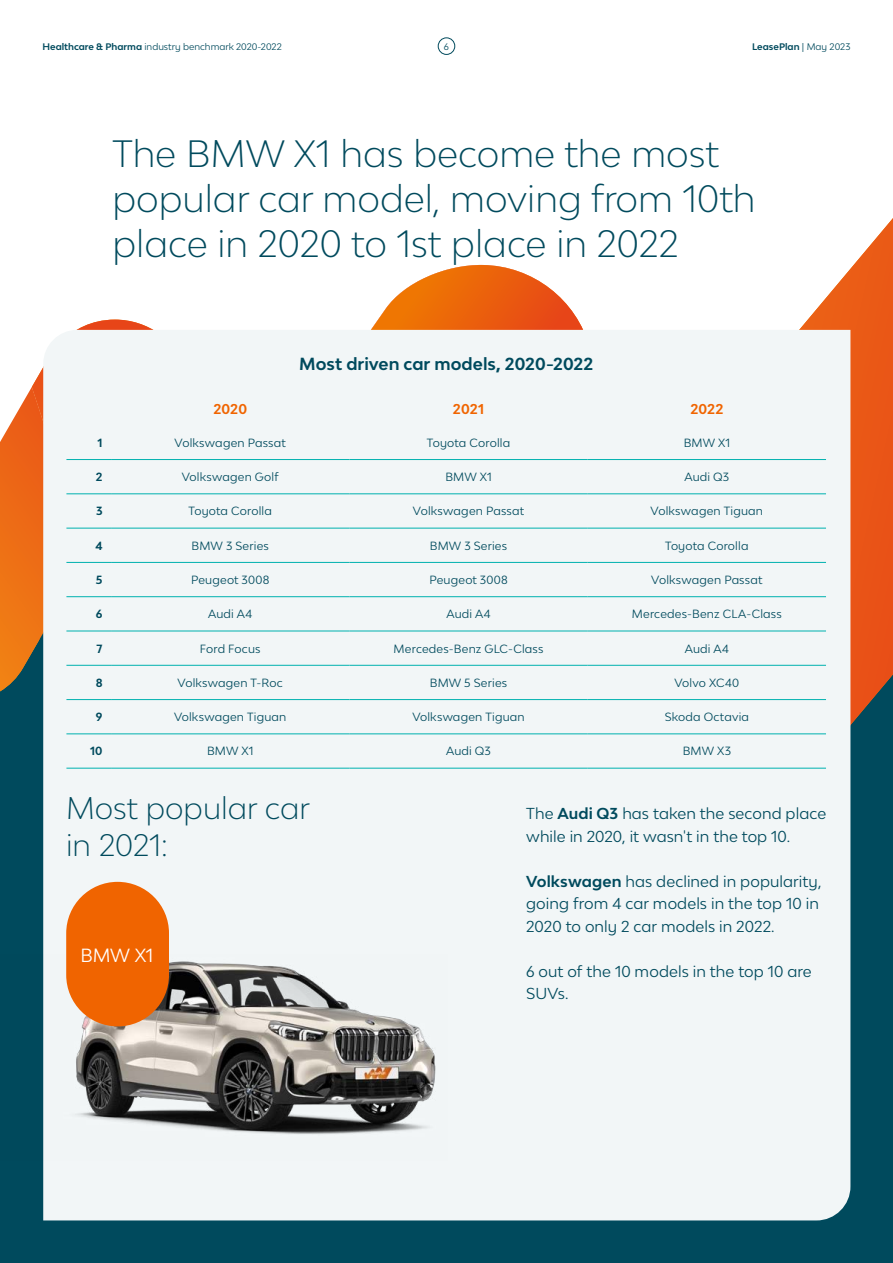
<style>
.page{position:relative;width:893px;height:1263px;background:#fff}
.page>*{position:absolute;margin:0;border:0;box-sizing:border-box;transform-origin:0 0}
.LP_headline_24_pt_pe{font:300 36px/45px "Lease Plan";color:#004a5d}
.LP_headline_24_pt_pe-2{font:300 29.4px/36.6px "Lease Plan";color:#004a5d}
.LP_contact_details{font:18px "Lease Plan";color:#fff}
.LP_tabel_body{font:700 16.5px "Lease Plan";color:#004a5d}
.LP_body_copy_10pt_pe{font:15px/22.5px "Lease Plan";letter-spacing:.005em;color:#004a5d}
.LP_tabel_body-2{font:700 13.5px "Lease Plan";letter-spacing:.005em;color:#f06400}
.LP_tabel_body-3{font:11.25px "Lease Plan";letter-spacing:.015em;color:#004a5d}
.LP_tabel_body-4{font:700 11.25px "Lease Plan";color:#004a5d}
.t1{font:9px "Lease Plan";color:#004a5d}
.t2{font:700 9px "Lease Plan";color:#004a5d}
.s1{font-weight:700}
.s2{font-weight:400}
</style>
<div class="page">
<div style="left:0;top:701px;width:893px;height:562px;background:#004a5d"></div>
<svg style="left:32px;top:320px;width:122px;height:67px"></svg>
<svg style="left:0;top:387px;width:43px;height:314px;background:#d4712c"></svg>
<svg style="left:479px;top:218px;width:414px;height:730px"></svg>
<svg style="left:371px;top:265px;width:255px;height:65px"></svg>
<div style="left:43px;top:330px;width:807px;height:890px;background:#f2f6f7"></div>
<hr style="left:111px;top:459px;width:238px;height:1px;background:#00b1af">
<hr style="left:349px;top:459px;width:239px;height:1px;background:#00b1af">
<hr style="left:588px;top:459px;width:238px;height:1px;background:#00b1af">
<hr style="left:111px;top:494px;width:238px;height:1px;background:#00b1af">
<hr style="left:349px;top:494px;width:239px;height:1px;background:#00b1af">
<hr style="left:588px;top:494px;width:238px;height:1px;background:#00b1af">
<hr style="left:111px;top:528px;width:238px;height:1px;background:#00b1af">
<hr style="left:349px;top:528px;width:239px;height:1px;background:#00b1af">
<hr style="left:588px;top:528px;width:238px;height:1px;background:#00b1af">
<hr style="left:111px;top:562px;width:238px;height:1px;background:#00b1af">
<hr style="left:349px;top:562px;width:239px;height:1px;background:#00b1af">
<hr style="left:588px;top:562px;width:238px;height:1px;background:#00b1af">
<hr style="left:111px;top:596px;width:238px;height:1px;background:#00b1af">
<hr style="left:349px;top:596px;width:239px;height:1px;background:#00b1af">
<hr style="left:588px;top:596px;width:238px;height:1px;background:#00b1af">
<hr style="left:111px;top:631px;width:238px;height:1px;background:#00b1af">
<hr style="left:349px;top:631px;width:239px;height:1px;background:#00b1af">
<hr style="left:588px;top:631px;width:238px;height:1px;background:#00b1af">
<hr style="left:111px;top:665px;width:238px;height:1px;background:#00b1af">
<hr style="left:349px;top:665px;width:239px;height:1px;background:#00b1af">
<hr style="left:588px;top:665px;width:238px;height:1px;background:#00b1af">
<hr style="left:111px;top:699px;width:238px;height:1px;background:#00b1af">
<hr style="left:349px;top:699px;width:239px;height:1px;background:#00b1af">
<hr style="left:588px;top:699px;width:238px;height:1px;background:#00b1af">
<hr style="left:111px;top:734px;width:238px;height:1px;background:#00b1af">
<hr style="left:349px;top:734px;width:239px;height:1px;background:#00b1af">
<hr style="left:588px;top:734px;width:238px;height:1px;background:#00b1af">
<hr style="left:111px;top:768px;width:238px;height:1px;background:#00b1af">
<hr style="left:349px;top:768px;width:239px;height:1px;background:#00b1af">
<hr style="left:588px;top:768px;width:238px;height:1px;background:#00b1af">
<hr style="left:66px;top:459px;width:45px;height:1px;background:#00b1af">
<hr style="left:66px;top:494px;width:45px;height:1px;background:#00b1af">
<hr style="left:66px;top:528px;width:45px;height:1px;background:#00b1af">
<hr style="left:66px;top:562px;width:45px;height:1px;background:#00b1af">
<hr style="left:66px;top:596px;width:45px;height:1px;background:#00b1af">
<hr style="left:66px;top:631px;width:45px;height:1px;background:#00b1af">
<hr style="left:66px;top:665px;width:45px;height:1px;background:#00b1af">
<hr style="left:66px;top:699px;width:45px;height:1px;background:#00b1af">
<hr style="left:66px;top:734px;width:45px;height:1px;background:#00b1af">
<hr style="left:66px;top:768px;width:45px;height:1px;background:#00b1af">
<img style="left:0;top:954px;width:448px;height:206px">
<div style="left:66px;top:882px;width:103px;height:144px;background:#f06400;border-radius:51px"></div>
<div style="left:438px;top:38px;width:17px;height:17px;border:1px solid #004a5d;border-radius:50%"></div>
<p class="t1" style="left:43px;top:40px;width:241px"><span class="s1">Healthcare &amp; Pharma</span> industry benchmark 2020-2022</p>
<p class="t1" style="left:444px;top:40px;width:7px">6</p>
<p class="t2" style="left:752px;top:40px;width:100px">LeasePlan <span class="s2">| May 2023</span></p>
<p class="LP_headline_24_pt_pe" style="left:112px;top:130px;width:645px">The BMW X1 has become the most popular car model, moving from 10th place in 2020 to 1st place in 2022</p>
<p class="LP_tabel_body" style="left:299px;top:353px;width:295px">Most driven car models, 2020-2022</p>
<p class="LP_tabel_body-2" style="left:213px;top:400px;width:35px">2020</p>
<p class="LP_tabel_body-2" style="left:453px;top:400px;width:33px">2021</p>
<p class="LP_tabel_body-2" style="left:690px;top:400px;width:34px">2022</p>
<p class="LP_tabel_body-4" style="left:98px;top:435px;width:7px">1</p>
<p class="LP_tabel_body-3" style="left:175px;top:435px;width:113px">Volkswagen Passat</p>
<p class="LP_tabel_body-3" style="left:427px;top:435px;width:85px">Toyota Corolla</p>
<p class="LP_tabel_body-3" style="left:684px;top:435px;width:48px">BMW X1</p>
<p class="LP_tabel_body-4" style="left:96px;top:470px;width:8px">2</p>
<p class="LP_tabel_body-3" style="left:182px;top:470px;width:98px">Volkswagen Golf</p>
<p class="LP_tabel_body-3" style="left:445px;top:470px;width:48px">BMW X1</p>
<p class="LP_tabel_body-3" style="left:684px;top:470px;width:46px">Audi Q3</p>
<p class="LP_tabel_body-4" style="left:96px;top:504px;width:8px">3</p>
<p class="LP_tabel_body-3" style="left:189px;top:504px;width:85px">Toyota Corolla</p>
<p class="LP_tabel_body-3" style="left:413px;top:504px;width:113px">Volkswagen Passat</p>
<p class="LP_tabel_body-3" style="left:651px;top:504px;width:114px">Volkswagen Tiguan</p>
<p class="LP_tabel_body-4" style="left:95px;top:538px;width:9px">4</p>
<p class="LP_tabel_body-3" style="left:192px;top:538px;width:79px">BMW 3 Series</p>
<p class="LP_tabel_body-3" style="left:430px;top:538px;width:79px">BMW 3 Series</p>
<p class="LP_tabel_body-3" style="left:665px;top:538px;width:85px">Toyota Corolla</p>
<p class="LP_tabel_body-4" style="left:96px;top:572px;width:8px">5</p>
<p class="LP_tabel_body-3" style="left:191px;top:572px;width:80px">Peugeot 3008</p>
<p class="LP_tabel_body-3" style="left:429px;top:572px;width:80px">Peugeot 3008</p>
<p class="LP_tabel_body-3" style="left:651px;top:572px;width:113px">Volkswagen Passat</p>
<p class="LP_tabel_body-4" style="left:96px;top:607px;width:8px">6</p>
<p class="LP_tabel_body-3" style="left:208px;top:607px;width:46px">Audi A4</p>
<p class="LP_tabel_body-3" style="left:446px;top:607px;width:46px">Audi A4</p>
<p class="LP_tabel_body-3" style="left:632px;top:607px;width:151px">Mercedes-Benz CLA-Class</p>
<p class="LP_tabel_body-4" style="left:97px;top:641px;width:8px">7</p>
<p class="LP_tabel_body-3" style="left:200px;top:641px;width:62px">Ford Focus</p>
<p class="LP_tabel_body-3" style="left:394px;top:641px;width:151px">Mercedes-Benz GLC-Class</p>
<p class="LP_tabel_body-3" style="left:685px;top:641px;width:46px">Audi A4</p>
<p class="LP_tabel_body-4" style="left:96px;top:675px;width:8px">8</p>
<p class="LP_tabel_body-3" style="left:178px;top:675px;width:107px">Volkswagen T-Roc</p>
<p class="LP_tabel_body-3" style="left:430px;top:675px;width:79px">BMW 5 Series</p>
<p class="LP_tabel_body-3" style="left:674px;top:675px;width:66px">Volvo XC40</p>
<p class="LP_tabel_body-4" style="left:96px;top:710px;width:8px">9</p>
<p class="LP_tabel_body-3" style="left:174px;top:710px;width:114px">Volkswagen Tiguan</p>
<p class="LP_tabel_body-3" style="left:412px;top:710px;width:114px">Volkswagen Tiguan</p>
<p class="LP_tabel_body-3" style="left:665px;top:710px;width:86px">Skoda Octavia</p>
<p class="LP_tabel_body-4" style="left:90px;top:744px;width:14px">10</p>
<p class="LP_tabel_body-3" style="left:207px;top:744px;width:48px">BMW X1</p>
<p class="LP_tabel_body-3" style="left:446px;top:744px;width:46px">Audi Q3</p>
<p class="LP_tabel_body-3" style="left:683px;top:744px;width:50px">BMW X3</p>
<p class="LP_headline_24_pt_pe-2" style="left:66px;top:789px;width:245px">Most popular car in 2021:</p>
<p class="LP_body_copy_10pt_pe" style="left:526px;top:802px;width:301px">The <span class="s1">Audi Q3</span> has taken the second place while in 2020, it wasn't in the top 10.</p>
<p class="LP_body_copy_10pt_pe" style="left:526px;top:869px;width:297px"><span class="s1">Volkswagen</span> has declined in popularity, going from 4 car models in the top 10 in<br>2020 to only 2 car models in 2022.</p>
<p class="LP_body_copy_10pt_pe" style="left:526px;top:959px;width:287px">6 out of the 10 models in the top 10 are<br>SUVs.</p>
<p class="LP_contact_details" style="left:81px;top:944px;width:74px">BMW X1</p>
</div>
